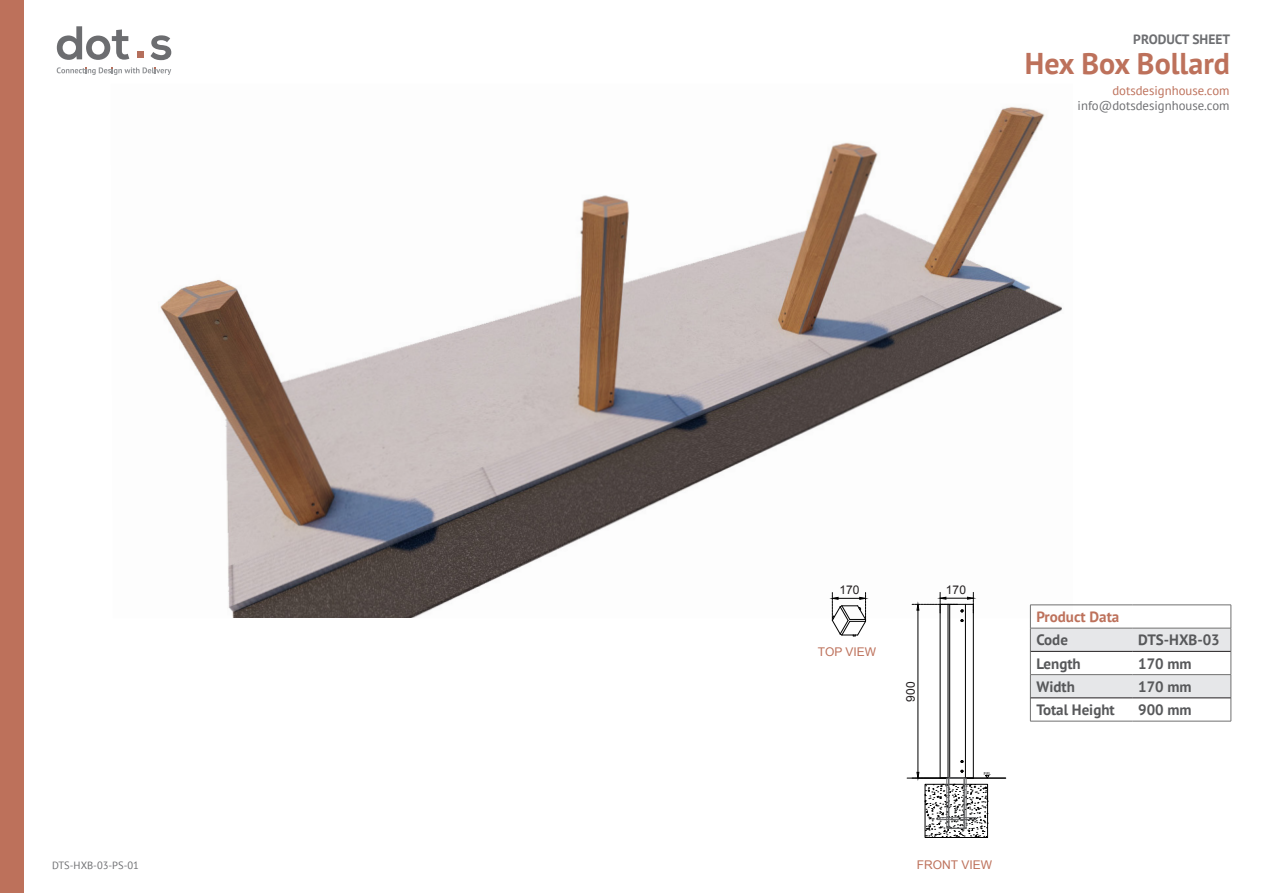
<style>
.page{position:relative;width:1263px;height:893px;background:#fff}
.page>*{position:absolute;margin:0;border:0;box-sizing:border-box;transform-origin:0 0}
.t1{font:700 30px "PT Sans";color:#bd715b}
.t2{font:700 15px "PT Sans";color:#57585a}
.t3{font:700 15px "PT Sans";color:#bd715b}
.t4{font:700 13.5px "PT Sans";color:#6d6e71}
.t5{font:12.75px "PT Sans";color:#6d6e71}
.t6{font:12.75px "PT Sans";color:#bd715b}
.t7{font:12px "Arial";color:#bd715b}
.t8{font:12px "Arial";color:#231f20}
.t9{font:10.5px "PT Sans";color:#6d6e71}
.t10{font:4.05px "Arial";color:#000}
</style>
<div class="page">
<div style="left:0;top:0;width:23px;height:893px;background:#bd715b"></div>
<svg style="left:57px;top:26px;width:72px;height:34px"></svg>
<svg style="left:150px;top:35px;width:21px;height:25px"></svg>
<div style="left:137px;top:51px;width:6px;height:7px;background:#b56f5c"></div>
<svg style="left:57px;top:67px;width:114px;height:8px"></svg>
<img style="left:160px;top:106px;width:913px;height:512px">
<hr style="left:1030px;top:721px;width:102px;height:1px;background:#707070">
<svg style="left:1030px;top:605px;width:202px;height:116px"></svg>
<hr style="left:1132px;top:721px;width:99px;height:1px;background:#707070">
<hr style="left:1132px;top:651px;width:99px;height:1px;background:#231f20">
<hr style="left:1132px;top:698px;width:99px;height:1px;background:#231f20">
<svg style="left:825px;top:587px;width:185px;height:192px"></svg>
<hr style="left:973px;top:604px;width:1px;height:174px;background:#000">
<hr style="left:949px;top:604px;width:1px;height:174px;background:#000">
<hr style="left:948px;top:604px;width:1px;height:174px;background:#000">
<hr style="left:940px;top:604px;width:1px;height:174px;background:#000">
<hr style="left:965px;top:604px;width:1px;height:174px;background:#000">
<hr style="left:918px;top:610px;width:1px;height:162px;background:#000">
<svg style="left:912px;top:592px;width:62px;height:21px"></svg>
<hr style="left:907px;top:778px;width:99px;height:1px;background:#000">
<svg style="left:912px;top:770px;width:78px;height:68px"></svg>
<div style="left:947px;top:778px;width:19px;height:50px;border:1px solid #636466"></div>
<div style="left:949px;top:778px;width:15px;height:50px;border:1px solid #636466"></div>
<svg style="left:831px;top:592px;width:35px;height:45px"></svg>
<p class="t9" style="left:52px;top:858px;width:88px">DTS-HXB-03-PS-01</p>
<p class="t4" style="left:1133px;top:30px;width:98px">PRODUCT SHEET</p>
<p class="t1" style="left:1025px;top:43px;width:207px">Hex Box Bollard</p>
<p class="t6" style="left:1112px;top:82px;width:119px">dotsdesignhouse.com</p>
<p class="t5" style="left:1078px;top:97px;width:153px">info@dotsdesignhouse.com</p>
<p class="t8" style="left:839px;top:582px;width:22px">170</p>
<p class="t8" style="left:946px;top:582px;width:22px">170</p>
<p class="t7" style="left:818px;top:644px;width:60px">TOP VIEW</p>
<p class="t8" style="left:903px;top:702px;width:22px;rotate:-90deg">900</p>
<p class="t10" style="left:984px;top:770px;width:9px">FFL</p>
<p class="t7" style="left:917px;top:856px;width:77px">FRONT VIEW</p>
<p class="t3" style="left:1036px;top:607px;width:84px">Product Data</p>
<p class="t2" style="left:1036px;top:630px;width:33px">Code</p>
<p class="t2" style="left:1138px;top:630px;width:83px">DTS-HXB-03</p>
<p class="t2" style="left:1036px;top:653px;width:46px">Length</p>
<p class="t2" style="left:1138px;top:653px;width:55px">170 mm</p>
<p class="t2" style="left:1036px;top:677px;width:40px">Width</p>
<p class="t2" style="left:1138px;top:677px;width:55px">170 mm</p>
<p class="t2" style="left:1036px;top:700px;width:80px">Total Height</p>
<p class="t2" style="left:1138px;top:700px;width:55px">900 mm</p>
</div>
